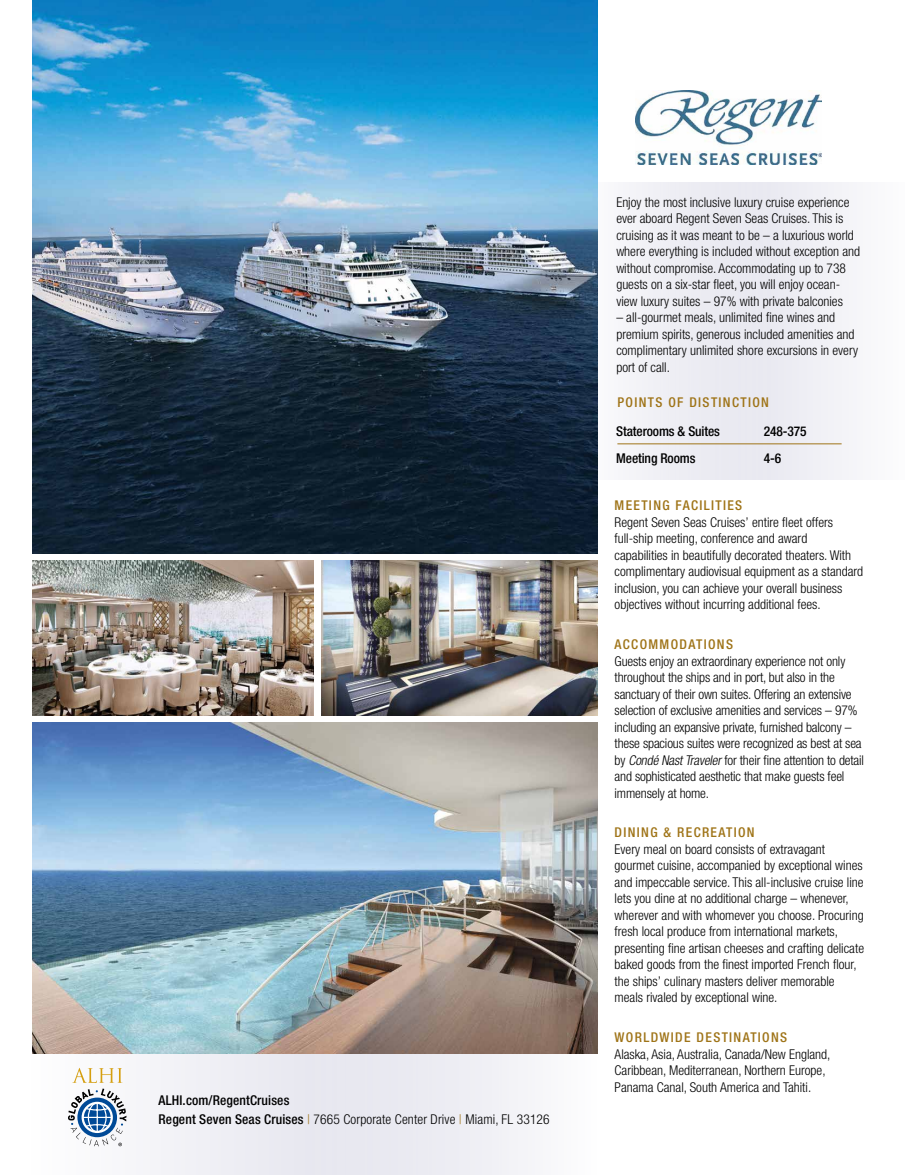
<style>
.page{position:relative;width:905px;height:1175px;background:#fff}
.page>*{position:absolute;margin:0;border:0;box-sizing:border-box;transform-origin:0 0}
.t1{font:300 condensed 13.5px/16.5px "Helvetica Neue";color:#000}
.t2{font:500 condensed 13.5px "Helvetica Neue";letter-spacing:.1em;color:#9f7418}
.t3{font:500 condensed 13.5px/19.5px "Helvetica Neue";letter-spacing:.01em;color:#000}
.t4{font:500 condensed 13.5px/27px "Helvetica Neue";letter-spacing:-.01em;color:#000}
.s1{font-weight:300;color:#9f7418}
.s2{font-weight:300}
.s3{font-style:italic}
</style>
<div class="page">
<div style="left:32px;top:1039px;width:565px;height:135px;background:#f1f1f6"></div>
<div style="left:304px;top:1039px;width:293px;height:135px;background:linear-gradient(to right,#e2e2eb,#f8f8f9)"></div>
<div style="left:581px;top:182px;width:323px;height:297px;background:#f3f3f7"></div>
<div style="left:581px;top:182px;width:192px;height:297px;background:#ededf3"></div>
<img style="left:32px;top:560px;width:282px;height:156px">
<img style="left:32px;top:722px;width:565px;height:331px">
<img style="left:32px;top:0;width:565px;height:553px">
<img style="left:321px;top:560px;width:276px;height:156px">
<svg style="left:74px;top:1068px;width:48px;height:14px"></svg>
<svg style="left:68px;top:1088px;width:58px;height:58px"></svg>
<img style="left:635px;top:90px;width:186px;height:74px">
<hr style="left:617px;top:443px;width:224px;height:1px;background:#9f7418">
<p class="t3" style="left:158px;top:1090px;width:392px">ALHI.com/RegentCruises<br>Regent Seven Seas Cruises <span class="s1">|</span> <span class="s2">7665 Corporate Center Drive</span> <span class="s1">|</span> <span class="s2">Miami, FL 33126</span></p>
<p class="t1" style="left:616px;top:193px;width:245px">Enjoy the most inclusive luxury cruise experience ever aboard Regent Seven Seas Cruises. This is cruising as it was meant to be – a luxurious world where everything is included without exception and without compromise. Accommodating up to 738 guests on a six-star fleet, you will enjoy ocean&shy;view luxury suites – 97% with private balconies</p>
<p class="t1" style="left:616px;top:309px;width:243px">– all-gourmet meals, unlimited fine wines and premium spirits, generous included amenities and complimentary unlimited shore excursions in every port of call.</p>
<p class="t2" style="left:617px;top:394px;width:153px">POINTS OF DISTINCTION</p>
<p class="t4" style="left:616px;top:417px;width:105px">Staterooms &amp; Suites<br>Meeting Rooms</p>
<p class="t4" style="left:763px;top:417px;width:44px">248-375<br>4-6</p>
<p class="t2" style="left:614px;top:497px;width:129px">MEETING FACILITIES</p>
<p class="t1" style="left:614px;top:513px;width:250px">Regent Seven Seas Cruises’ entire fleet offers full-ship meeting, conference and award capabilities in beautifully decorated theaters. With complimentary audiovisual equipment as a standard inclusion, you can achieve your overall business objectives without incurring additional fees.</p>
<p class="t2" style="left:614px;top:636px;width:120px">ACCOMMODATIONS</p>
<p class="t1" style="left:614px;top:652px;width:251px">Guests enjoy an extraordinary experience not only throughout the ships and in port, but also in the sanctuary of their own suites. Offering an extensive selection of exclusive amenities and services – 97% including an expansive private, furnished balcony – these spacious suites were recognized as best at sea by <span class="s3">Condé NastTraveler</span>for their fine attention to detail and sophisticated aesthetic that make guests feel immensely at home.</p>
<p class="t2" style="left:614px;top:824px;width:142px">DINING &amp; RECREATION</p>
<p class="t1" style="left:614px;top:840px;width:251px">Every meal on board consists of extravagant gourmet cuisine, accompanied by exceptional wines and impeccable service. This all-inclusive cruise line lets you dine at no additional charge – whenever, wherever and with whomever you choose. Procuring fresh local produce from international markets, presenting fine artisan cheeses and crafting delicate baked goods from the finest imported French flour, the ships’ culinary masters deliver memorable meals rivaled by exceptional wine.</p>
<p class="t2" style="left:614px;top:1029px;width:174px">WORLDWIDE DESTINATIONS</p>
<p class="t1" style="left:614px;top:1045px;width:217px">Alaska, Asia, Australia, Canada/New England,<br>Caribbean, Mediterranean, Northern Europe,<br>Panama Canal, South America and Tahiti.</p>
</div>
